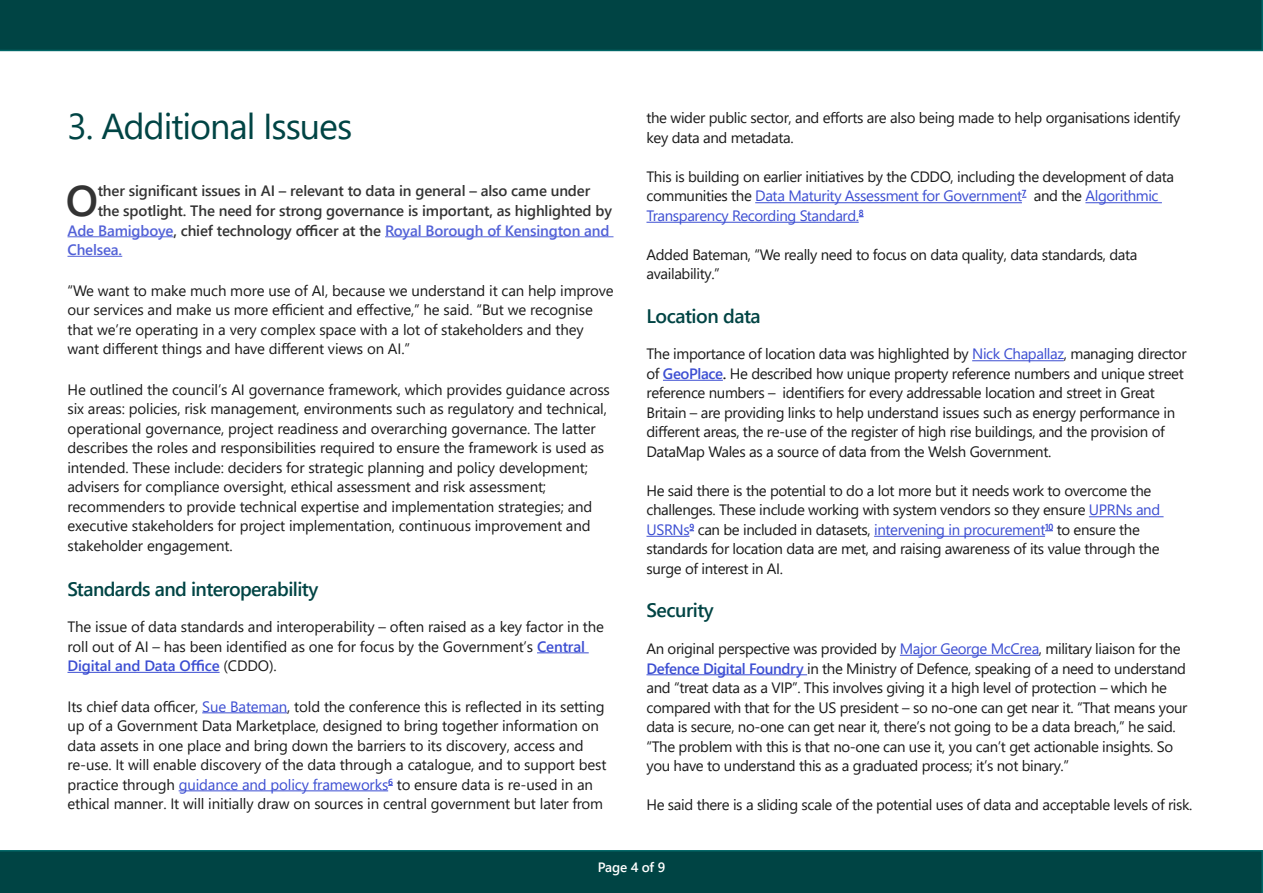
<style>
.page{position:relative;width:1263px;height:893px;background:#fff}
.page>*{position:absolute;margin:0;border:0;box-sizing:border-box;transform-origin:0 0}
.t1{font:600 42.9px "Segoe UI";color:#333}
.t2{font:36px "Segoe UI";letter-spacing:-.03em;color:#044}
.t3{font:600 19.5px "Segoe UI";letter-spacing:-.03em;color:#044}
.t4{font:15px/19.5px "Segoe UI";letter-spacing:-.025em;color:#1a1a1a}
.t5{font:600 15px "Segoe UI";letter-spacing:-.01em;color:#333}
.t6{font:600 15px "Segoe UI";letter-spacing:-.01em;color:#5261d7}
.t7{font:600 13.5px "Segoe UI";letter-spacing:-.02em;color:#fff}
.s1{color:#333}
.s2{font-weight:600;color:#3c4ed2}
.s3{color:#3c4ed2}
.s4{font-weight:600}
</style>
<div class="page">
<div style="left:0;top:850px;width:1263px;height:43px;background:#044"></div>
<div style="left:0;top:0;width:1263px;height:51px;background:#044"></div>
<hr style="left:68px;top:236px;width:105px;height:1px;background:#5261d7">
<hr style="left:385px;top:236px;width:228px;height:1px;background:#5261d7">
<hr style="left:68px;top:256px;width:54px;height:1px;background:#5261d7">
<hr style="left:537px;top:652px;width:52px;height:1px;background:#3c4ed2">
<hr style="left:68px;top:672px;width:152px;height:1px;background:#3c4ed2">
<hr style="left:202px;top:712px;width:85px;height:1px;background:#3c4ed2">
<hr style="left:179px;top:790px;width:209px;height:1px;background:#3c4ed2">
<hr style="left:755px;top:202px;width:267px;height:1px;background:#3c4ed2">
<hr style="left:1085px;top:202px;width:77px;height:1px;background:#3c4ed2">
<hr style="left:646px;top:222px;width:213px;height:1px;background:#3c4ed2">
<hr style="left:972px;top:360px;width:92px;height:1px;background:#3c4ed2">
<hr style="left:663px;top:380px;width:60px;height:1px;background:#3c4ed2">
<hr style="left:1089px;top:516px;width:74px;height:1px;background:#3c4ed2">
<hr style="left:646px;top:536px;width:43px;height:1px;background:#3c4ed2">
<hr style="left:874px;top:536px;width:171px;height:1px;background:#3c4ed2">
<hr style="left:900px;top:655px;width:139px;height:1px;background:#3c4ed2">
<hr style="left:646px;top:674px;width:161px;height:1px;background:#3c4ed2">
<h2 class="t2" style="left:68px;top:92px;width:286px">3. Additional Issues</h2>
<h1 class="t1" style="left:66px;top:160px;width:34px">O</h1>
<p class="t5" style="left:98px;top:177px;width:494px">ther significant issues in AI – relevant to data in general – also came under</p>
<p class="t5" style="left:98px;top:197px;width:516px">the spotlight. The need for strong governance is important, as highlighted by</p>
<p class="t6" style="left:68px;top:216px;width:544px">Ade Bamigboye<span class="s1">, chief technology officer at the</span> Royal Borough of Kensington and</p>
<p class="t6" style="left:68px;top:236px;width:56px">Chelsea.</p>
<p class="t4" style="left:68px;top:279px;width:548px">“We want to make much more use of AI, because we understand it can help improve our services and make us more efficient and effective,” he said. “But we recognise that we’re operating in a very complex space with a lot of stakeholders and they want different things and have different views on AI.”</p>
<p class="t4" style="left:68px;top:378px;width:544px">He outlined the council’s AI governance framework, which provides guidance across six areas: policies, risk management, environments such as regulatory and technical, operational governance, project readiness and overarching governance. The latter describes the roles and responsibilities required to ensure the framework is used as intended. These include: deciders for strategic planning and policy development; advisers for compliance oversight, ethical assessment and risk assessment; recommenders to provide technical expertise and implementation strategies; and executive stakeholders for project implementation, continuous improvement and stakeholder engagement.</p>
<h3 class="t3" style="left:68px;top:570px;width:252px">Standards and interoperability</h3>
<p class="t4" style="left:68px;top:616px;width:538px">The issue of data standards and interoperability – often raised as a key factor in the roll out of AI – has been identified as one for focus by the Government’s <span class="s2">Central<br>Digital and Data Office</span> (CDDO).</p>
<p class="t4" style="left:68px;top:695px;width:540px">Its chief data officer, <span class="s3">Sue Bateman</span>, told the conference this is reflected in its setting up of a Government Data Marketplace, designed to bring together information on data assets in one place and bring down the barriers to its discovery, access and re-use. It will enable discovery of the data through a catalogue, and to support best practice through <span class="s3">guidance and policy frameworks</span><sup>6</sup> to ensure data is re-used in an ethical manner. It will initially draw on sources in central government but later from</p>
<p class="t4" style="left:646px;top:107px;width:535px">the wider public sector, and efforts are also being made to help organisations identify key data and metadata.</p>
<p class="t4" style="left:646px;top:166px;width:529px">This is building on earlier initiatives by the CDDO, including the development of data communities the <span class="s3">Data Maturity Assessment for Government</span><sup>7</sup> and the <span class="s3">Algorithmic<br>Transparency Recording Standard.</span><sup>8</sup></p>
<p class="t4" style="left:646px;top:244px;width:492px">Added Bateman, “We really need to focus on data quality, data standards, data availability.”</p>
<h3 class="t3" style="left:646px;top:298px;width:116px">Location data</h3>
<p class="t4" style="left:646px;top:343px;width:542px">The importance of location data was highlighted by <span class="s3">Nick Chapallaz</span>, managing director of <span class="s2">GeoPlace</span><span class="s4">.</span> He described how unique property reference numbers and unique street reference numbers – identifiers for every addressable location and street in Great Britain – are providing links to help understand issues such as energy performance in different areas, the re-use of the register of high rise buildings, and the provision of DataMap Wales as a source of data from the Welsh Government.</p>
<p class="t4" style="left:646px;top:480px;width:515px">He said there is the potential to do a lot more but it needs work to overcome the challenges. These include working with system vendors so they ensure <span class="s3">UPRNs and USRNs</span><sup>9</sup> can be included in datasets, <span class="s3">intervening in procurement</span><sup>10</sup> to ensure the standards for location data are met, and raising awareness of its value through the surge of interest in AI.</p>
<h3 class="t3" style="left:646px;top:592px;width:69px">Security</h3>
<p class="t4" style="left:646px;top:638px;width:542px">An original perspective was provided by <span class="s3">Major George McCrea</span>, military liaison for the <span class="s2">Defence Digital Foundry</span> in the Ministry of Defence, speaking of a need to understand and “treat data as a VIP”. This involves giving it a high level of protection – which he compared with that for the US president – so no-one can get near it. “That means your data is secure, no-one can get near it, there’s not going to be a data breach,” he said. “The problem with this is that no-one can use it, you can’t get actionable insights. So you have to understand this as a graduated process; it’s not binary.”</p>
<p class="t4" style="left:646px;top:794px;width:547px">He said there is a sliding scale of the potential uses of data and acceptable levels of risk.</p>
<p class="t7" style="left:598px;top:855px;width:69px">Page 4 of 9</p>
</div>
